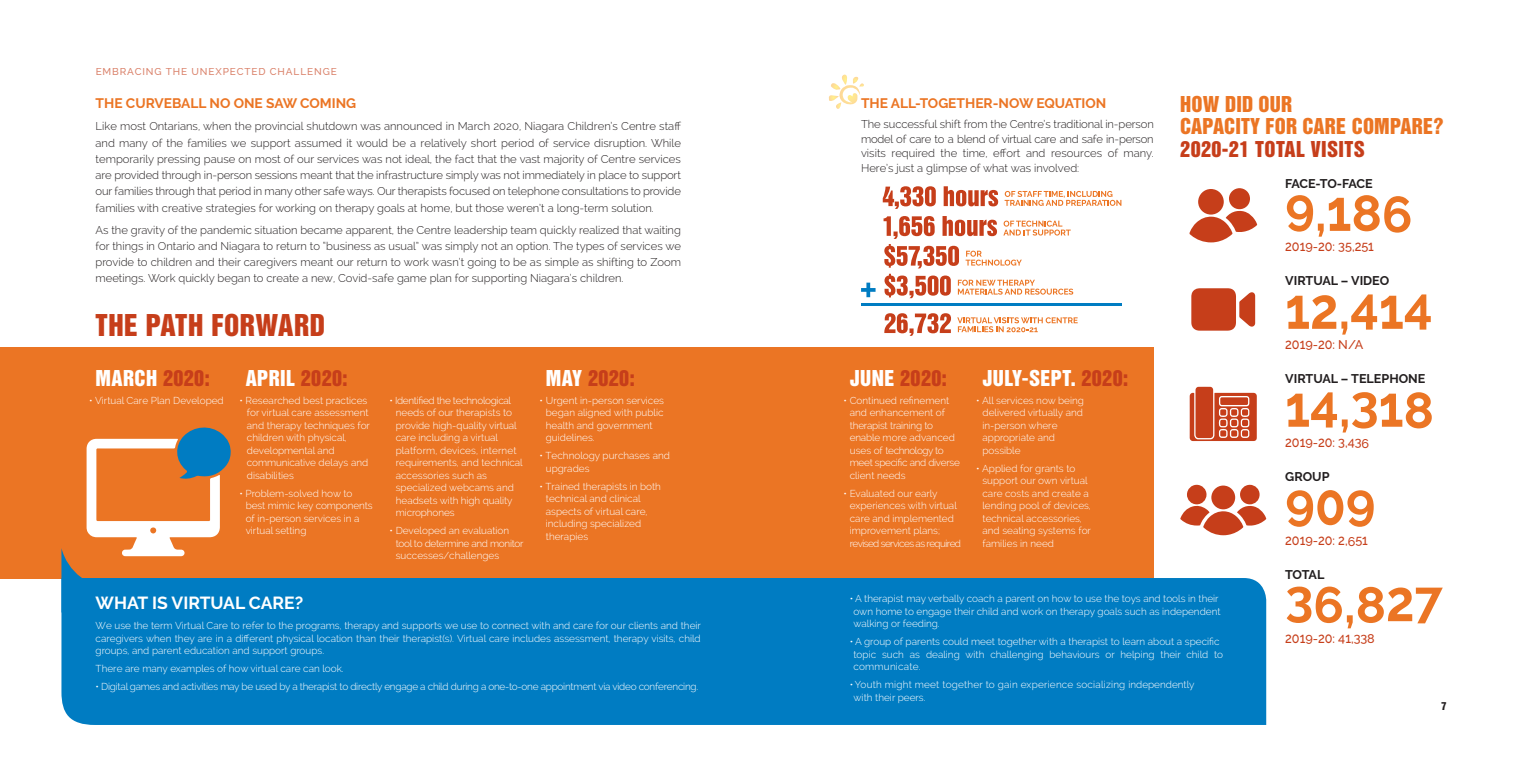
<style>
.page{position:relative;width:1537px;height:777px;background:#fff}
.page>*{position:absolute;margin:0;border:0;box-sizing:border-box;transform-origin:0 0}
.SubHeading{font:700 57.88px "Raleway";color:#eb7524;scale:.87 1}
.SubHeading-2{font:700 50.38px "Raleway";color:#eb7524}
.LrgHeading{font:27.5px "Helvetica Inserat LT Std";letter-spacing:.02em;color:#c63e1a}
.LrgHeading-2{font:20px/22.5px "Helvetica Inserat LT Std";letter-spacing:.01em;color:#eb7524}
.LrgHeading-3{font:20px "Helvetica Inserat LT Std";letter-spacing:.02em;color:#fff}
.LrgHeading-4{font:20px "Helvetica Inserat LT Std";letter-spacing:.02em;color:#c63e1a}
.SubHeading-3{font:700 17.5px "Raleway";color:#fff}
.t1{font:500 14.5px "Raleway";color:#c63e1a;scale:.87 1}
.SubHeading-4{font:700 13.75px "Raleway";color:#eb7524}
.t2{font:700 12.62px "Raleway";color:#231f20}
.t3{font:500 12.62px "Raleway";color:#c63e1a}
.t4{font:700 12.62px "Raleway";letter-spacing:-.025em;color:#231f20}
.t5{font:300 11.25px/16.2px "Raleway";color:#231f20;text-align:justify}
.t6{font:300 10px/12.5px "Raleway";color:#fff}
.t7{font:300 10px "Raleway";letter-spacing:-.025em;color:#fff}
.t8{font:300 10px/12.5px "Raleway";letter-spacing:.02em;color:#fff}
.t9{font:500 10px "Raleway";letter-spacing:.09em;color:#c63e1a}
.t10{font:10px "Helvetica Inserat LT Std";color:#231f20}
.s1{color:#c63e1a}
.s2{font-size:57.88px}
.s3{font-size:12.62px}
.s4{font-size:50.38px}
.s5{font-size:14.5px}
.s6{color:#fff}
</style>
<div class="page">
<div style="left:0;top:347px;width:1153px;height:232px;background:#eb7524"></div>
<div style="left:61px;top:578px;width:1205px;height:147px;background:#007cc2"></div>
<div style="left:1211px;top:485px;width:23px;height:24px;background:#c63e1a;border-radius:50%"></div>
<svg style="left:1180px;top:505px;width:86px;height:30px"></svg>
<div style="left:1186px;top:485px;width:20px;height:19px;background:#c63e1a;border-radius:50%"></div>
<div style="left:1239px;top:485px;width:20px;height:19px;background:#c63e1a;border-radius:50%"></div>
<div style="left:1197px;top:189px;width:26px;height:26px;background:#c63e1a;border-radius:50%"></div>
<svg style="left:1189px;top:210px;width:67px;height:32px"></svg>
<div style="left:1228px;top:188px;width:21px;height:21px;background:#c63e1a;border-radius:50%"></div>
<svg style="left:1191px;top:288px;width:63px;height:43px;background:#cf5f41"></svg>
<svg style="left:1189px;top:387px;width:67px;height:54px;background:#d36c51"></svg>
<svg style="left:61px;top:427px;width:170px;height:185px"></svg>
<svg style="left:943px;top:186px;width:55px;height:20px"></svg>
<svg style="left:1004px;top:191px;width:117px;height:15px"></svg>
<svg style="left:884px;top:274px;width:66px;height:24px"></svg>
<svg style="left:957px;top:280px;width:116px;height:15px"></svg>
<svg style="left:884px;top:313px;width:66px;height:23px"></svg>
<svg style="left:957px;top:317px;width:120px;height:15px"></svg>
<svg style="left:882px;top:186px;width:53px;height:23px"></svg>
<svg style="left:883px;top:216px;width:187px;height:52px"></svg>
<hr style="left:861px;top:303px;width:260px;height:3px;background:#007cc2">
<svg style="left:861px;top:283px;width:14px;height:14px"></svg>
<svg style="left:828px;top:75px;width:35px;height:34px"></svg>
<p class="t9" style="left:96px;top:66px;width:243px">EMBRACING THE UNEXPECTED CHALLENGE</p>
<p class="LrgHeading-2" style="left:1180px;top:93px;width:264px">HOW DID OUR<br>CAPACITY FOR CARE COMPARE?<br><span class="s1">2020-21 TOTAL VISITS</span></p>
<p class="SubHeading-4" style="left:96px;top:96px;width:262px">THE CURVEBALL NO ONE SAW COMING</p>
<p class="t5" style="left:96px;top:118px;width:587px">Like most Ontarians, when the provincial shutdown was announced in March 2020, Niagara Children’s Centre staff and many of the families we support assumed it would be a relatively short period of service disruption. While temporarily pressing pause on most of our services was not ideal, the fact that the vast majority of Centre services are provided through in-person sessions meant that the infrastructure simply was not immediately in place to support our families through that period in many other safe ways. Our therapists focused on telephone consultations to provide families with creative strategies for working on therapy goals at home, but those weren’t a long-term solution.</p>
<p class="t5" style="left:96px;top:221px;width:587px">As the gravity of the pandemic situation became apparent, the Centre leadership team quickly realized that waiting for things in Ontario and Niagara to return to “business as usual” was simply not an option. The types of services we provide to children and their caregivers meant our return to work wasn’t going to be as simple as shifting to Zoom meetings. Work quickly began to create a new, Covid-safe game plan for supporting Niagara’s children.</p>
<p class="SubHeading-4" style="left:861px;top:96px;width:247px">THE ALL-TOGETHER-NOW EQUATION</p>
<p class="t5" style="left:861px;top:117px;width:294px;line-height:14.4px">The successful shift from the Centre’s traditional in-person model of care to a blend of virtual care and safe in-person visits required the time, effort and resources of many.<br>Here’s just a glimpse of what was involved:</p>
<p class="t4" style="left:1284px;top:176px;width:89px">FACE-TO-FACE</p>
<p class="SubHeading-2" style="left:1284px;top:184px;width:129px">9,<span class="s2">1</span>86</p>
<p class="t1" style="left:1284px;top:238px;width:103px">201<span class="s3">9-</span>20<span class="s3">: 35,</span>2<span class="s3">5</span>1</p>
<p class="t2" style="left:1284px;top:274px;width:105px">VIRTUAL – VIDEO</p>
<p class="SubHeading" style="left:1284px;top:275px;width:171px">12<span class="s4">,4</span>1<span class="s4">4</span></p>
<p class="t3" style="left:1284px;top:337px;width:80px"><span class="s5">201</span>9-<span class="s5">20</span>: N/A</p>
<p class="t2" style="left:1284px;top:372px;width:142px">VIRTUAL – TELEPHONE</p>
<p class="SubHeading-2" style="left:1284px;top:377px;width:150px"><span class="s2">1</span>4,3<span class="s2">1</span>8</p>
<p class="t3" style="left:1284px;top:434px;width:85px"><span class="s5">201</span>9-<span class="s5">20</span>: 3,436</p>
<p class="t2" style="left:1284px;top:469px;width:46px">GROUP</p>
<p class="SubHeading-2" style="left:1284px;top:472px;width:92px">9<span class="s2">0</span>9</p>
<p class="t1" style="left:1284px;top:531px;width:96px">201<span class="s3">9-</span>20<span class="s3">:</span> 2<span class="s3">,65</span>1</p>
<p class="t2" style="left:1284px;top:567px;width:41px">TOTAL</p>
<p class="SubHeading-2" style="left:1284px;top:576px;width:159px">36,8<span class="s2">2</span>7</p>
<p class="t3" style="left:1284px;top:630px;width:91px"><span class="s5">201</span>9-<span class="s5">20</span>: 4<span class="s5">1</span>,338</p>
<p class="LrgHeading" style="left:96px;top:309px;width:231px">THE PATH FORWARD</p>
<p class="LrgHeading-3" style="left:96px;top:366px;width:116px">MARCH <span class="s1">2020:</span></p>
<p class="LrgHeading-3" style="left:246px;top:366px;width:103px">APRIL <span class="s1">2020:</span></p>
<p class="LrgHeading-4" style="left:546px;top:366px;width:90px"><span class="s6">MAY</span> 2020:</p>
<p class="LrgHeading-4" style="left:849px;top:366px;width:98px"><span class="s6">JUNE</span> 2020:</p>
<p class="t6" style="left:849px;top:394px;width:112px;text-indent:-6px">• Continued refinement and enhancement of therapist training to enable more advanced uses of technology to meet specific and diverse client needs</p>
<p class="t6" style="left:849px;top:487px;width:113px;text-indent:-6px">• Evaluated our early experiences with virtual care and implemented improvement plans; revised services as required</p>
<p class="LrgHeading-3" style="left:982px;top:366px;width:147px">JULY–SEPT. <span class="s1">2020:</span></p>
<p class="t6" style="left:396px;top:394px;width:128px;text-indent:-6px">• Identified the technological needs of our therapists to provide high-quality virtual care including a virtual platform, devices, internet requirements, and technical accessories such as specialized webcams and headsets with high quality microphones</p>
<p class="t6" style="left:396px;top:524px;width:129px;text-indent:-6px">• Developed an evaluation tool to determine and monitor successes/challenges</p>
<p class="t6" style="left:89px;top:394px;width:136px">• Virtual Care Plan Developed</p>
<p class="t6" style="left:247px;top:394px;width:125px;text-indent:-8px">• Researched best practices for virtual care assessment and therapy techniques for children with physical, developmental and communicative delays and disabilities</p>
<p class="t6" style="left:246px;top:487px;width:128px;text-indent:-6px">• Problem-solved how to best mimic key components of in-person services in a virtual setting</p>
<p class="t6" style="left:546px;top:394px;width:120px;text-indent:-6px">• Urgent in-person services began aligned with public health and government guidelines.</p>
<p class="t6" style="left:546px;top:449px;width:126px;text-indent:-6px">• Technology purchases and upgrades</p>
<p class="t6" style="left:546px;top:480px;width:117px;text-indent:-6px">• Trained therapists in both technical and clinical aspects of virtual care, including specialized therapies</p>
<p class="t6" style="left:982px;top:394px;width:103px;text-indent:-6px">• All services now being delivered virtually and in-person where appropriate and possible</p>
<p class="t6" style="left:982px;top:462px;width:110px;text-indent:-6px">• Applied for grants to support our own virtual care costs and create a lending pool of devices, technical accessories, and seating systems for families in need</p>
<p class="t6" style="left:853px;top:592px;width:368px;text-indent:-4px">• A therapist may verbally coach a parent on how to use the toys and tools in their own home to engage their child and work on therapy goals such as independent walking or feeding.</p>
<p class="t6" style="left:853px;top:635px;width:371px;text-indent:-4px">• A group of parents could meet together with a therapist to learn about a specific topic such as dealing with challenging behaviours or helping their child to communicate.</p>
<p class="t8" style="left:853px;top:678px;width:342px;text-indent:-4px">• Youth might meet together to gain experience socializing independently with their peers.</p>
<p class="SubHeading-3" style="left:96px;top:593px;width:209px">WHAT IS VIRTUAL CARE?</p>
<p class="t6" style="left:96px;top:619px;width:606px;text-align:justify">We use the term Virtual Care to refer to the programs, therapy and supports we use to connect with and care for our clients and their caregivers when they are in a different physical location than their therapist(s). Virtual care includes assessment, therapy visits, child groups, and parent education and support groups.</p>
<p class="t6" style="left:96px;top:662px;width:249px">There are many examples of how virtual care can look.</p>
<p class="t7" style="left:96px;top:681px;width:604px">• Digital games and activities may be used by a therapist to directly engage a child during a one-to-one appointment via video conferencing.</p>
<p class="t10" style="left:1441px;top:700px;width:6px">7</p>
</div>
